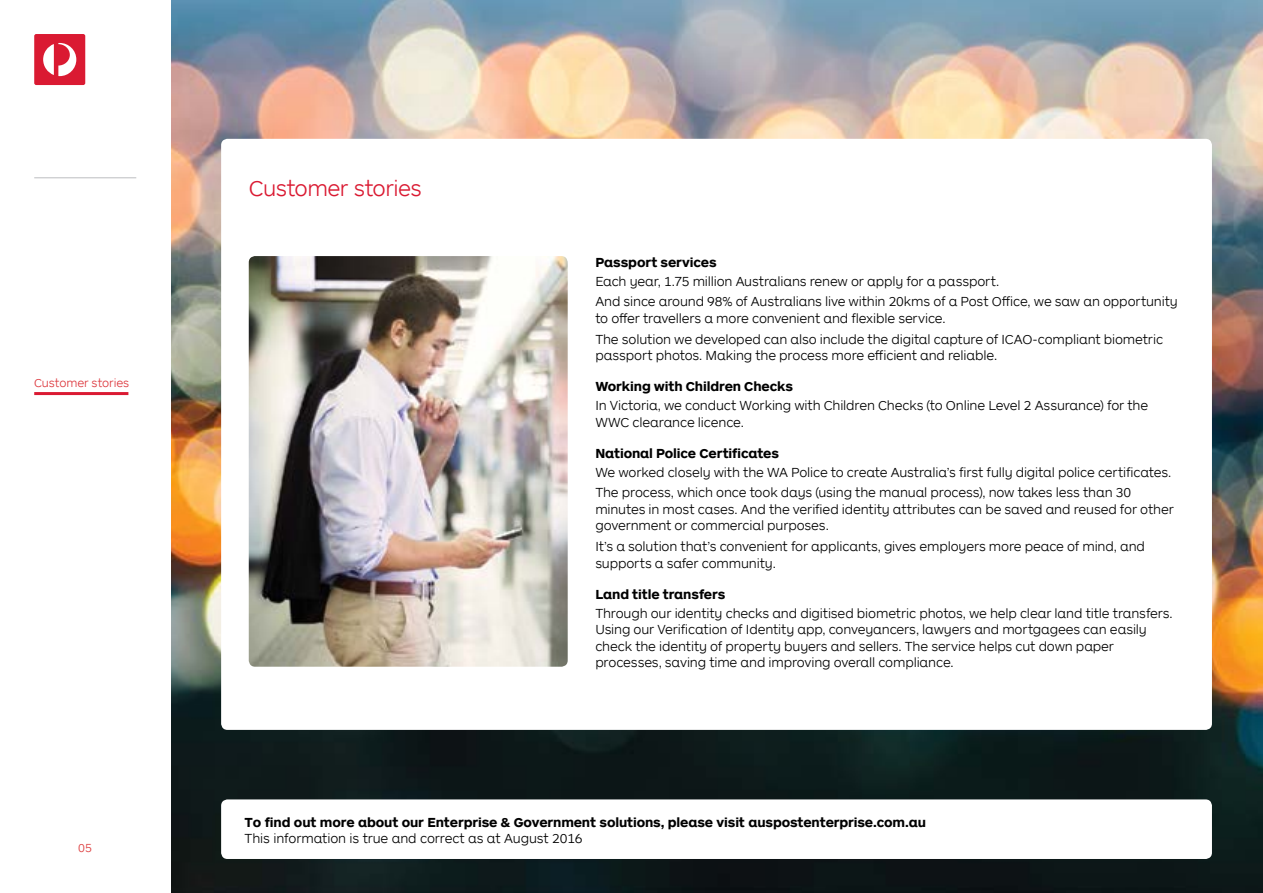
<style>
.page{position:relative;width:1263px;height:893px;background:#fff}
.page>*{position:absolute;margin:0;border:0;box-sizing:border-box;transform-origin:0 0}
.t1{font:300 22.5px "AP Letter";letter-spacing:-.025em;color:#da1a32}
.t2{font:300 13.5px/16.5px "AP Letter";letter-spacing:-.01em;color:#000}
.t3{font:700 13.5px "AP Letter";letter-spacing:-.01em;color:#000}
.t4{font:300 12px "AP Letter";letter-spacing:-.005em;color:#dc343a}
.t5{font:300 12px "AP Letter";color:#dd3d3e}
</style>
<div class="page">
<img style="left:171px;top:0;width:1092px;height:893px">
<div style="left:221px;top:139px;width:991px;height:591px;background:#fff;border-radius:6px"></div>
<div style="left:221px;top:799px;width:991px;height:60px;background:#fff;border-radius:6px"></div>
<img style="left:249px;top:256px;width:319px;height:411px">
<hr style="left:34px;top:178px;width:102px;height:1px;background:#bcbec0">
<div style="left:34px;top:34px;width:51px;height:51px;background:#da1a32;border-radius:2px"></div>
<svg style="left:43px;top:43px;width:33px;height:33px"></svg>
<hr style="left:34px;top:392px;width:94px;height:3px;background:#da1a32">
<p class="t4" style="left:34px;top:375px;width:97px">Customer stories</p>
<p class="t5" style="left:78px;top:840px;width:15px">05</p>
<h1 class="t1" style="left:249px;top:174px;width:175px">Customer stories</h1>
<p class="t3" style="left:595px;top:253px;width:123px">Passport services</p>
<p class="t2" style="left:595px;top:270px;width:584px;line-height:20.7px">Each year, 1.75 million Australians renew or apply for a passport.<br>And since around 98% of Australians live within 20kms of a Post Office, we saw an opportunity</p>
<p class="t2" style="left:595px;top:307px;width:569px;line-height:20.7px">to offer travellers a more convenient and flexible service.<br>The solution we developed can also include the digital capture of ICAO-compliant biometric</p>
<p class="t2" style="left:595px;top:346px;width:403px">passport photos. Making the process more efficient and reliable.</p>
<p class="t3" style="left:595px;top:378px;width:199px">Working with Children Checks</p>
<p class="t2" style="left:595px;top:396px;width:554px">In Victoria, we conduct Working with Children Checks (to Online Level 2 Assurance) for the<br>WWC clearance licence.</p>
<p class="t3" style="left:595px;top:444px;width:185px">National Police Certificates</p>
<p class="t2" style="left:595px;top:461px;width:577px;line-height:20.7px">We worked closely with the WA Police to create Australia’s first fully digital police certificates.<br>The process, which once took days (using the manual process), now takes less than 30</p>
<p class="t2" style="left:595px;top:500px;width:580px">minutes in most cases. And the verified identity attributes can be saved and reused for other government or commercial purposes.</p>
<p class="t2" style="left:595px;top:537px;width:551px">It’s a solution that’s convenient for applicants, gives employers more peace of mind, and supports a safer community.</p>
<p class="t3" style="left:595px;top:585px;width:132px">Land title transfers</p>
<p class="t2" style="left:595px;top:604px;width:579px">Through our identity checks and digitised biometric photos, we help clear land title transfers.<br>Using our Verification of Identity app, conveyancers, lawyers and mortgagees can easily check the identity of property buyers and sellers. The service helps cut down paper processes, saving time and improving overall compliance.</p>
<p class="t3" style="left:245px;top:813px;width:683px">To find out more about our Enterprise &amp; Government solutions, please visit auspostenterprise.com.au</p>
<p class="t2" style="left:245px;top:830px;width:340px">This information is true and correct as at August 2016</p>
</div>
